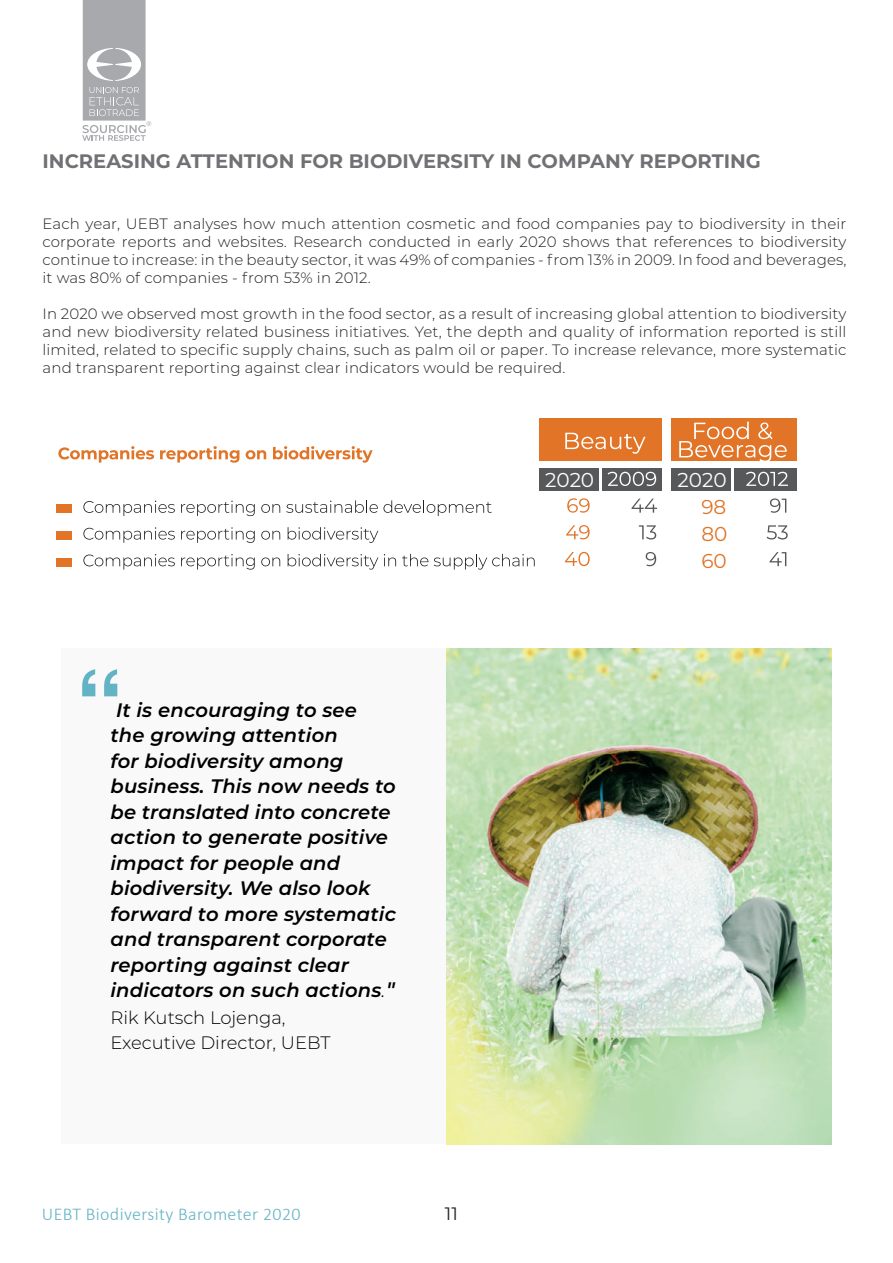
<style>
.page{position:relative;width:893px;height:1263px;background:#fff}
.page>*{position:absolute;margin:0;border:0;box-sizing:border-box;transform-origin:0 0}
.t1{font:20.1px "Montserrat";letter-spacing:-.005em;color:#fff}
.t2{font:20.1px/27.2px "Montserrat";color:#e17426;text-align:justify}
.t3{font:italic 600 19.5px/25.5px "Montserrat";letter-spacing:.01em;color:#000}
.t4{font:700 19.5px "Montserrat";color:#717074}
.t5{font:300 18px/25.2px "Montserrat";color:#000}
.t6{font:300 18px "Calibri";letter-spacing:.02em;color:#64b3c5}
.t7{font:18px "Montserrat";color:#231f20}
.t8{font:300 15px/18px "Montserrat";letter-spacing:.01em;color:#231f20;text-align:justify}
.s1{font-weight:300;font-size:21px}
.s2{font-size:21px}
</style>
<div class="page">
<svg style="left:82px;top:0;width:69px;height:141px"></svg>
<div style="left:671px;top:468px;width:59px;height:22px;background:#57585a"></div>
<div style="left:539px;top:468px;width:59px;height:22px;background:#57585a"></div>
<div style="left:540px;top:418px;width:122px;height:43px;background:#e17426"></div>
<div style="left:56px;top:504px;width:16px;height:8px;background:#e17426"></div>
<svg style="left:58px;top:446px;width:96px;height:16px"></svg>
<svg style="left:160px;top:446px;width:79px;height:17px"></svg>
<svg style="left:246px;top:450px;width:20px;height:9px"></svg>
<svg style="left:273px;top:446px;width:100px;height:17px"></svg>
<svg style="left:83px;top:501px;width:92px;height:15px"></svg>
<svg style="left:181px;top:501px;width:74px;height:15px"></svg>
<svg style="left:261px;top:504px;width:19px;height:9px"></svg>
<svg style="left:286px;top:500px;width:206px;height:16px"></svg>
<svg style="left:83px;top:527px;width:92px;height:16px"></svg>
<svg style="left:181px;top:527px;width:74px;height:16px"></svg>
<svg style="left:261px;top:531px;width:19px;height:9px"></svg>
<svg style="left:288px;top:527px;width:90px;height:16px"></svg>
<svg style="left:83px;top:554px;width:92px;height:15px"></svg>
<svg style="left:181px;top:554px;width:74px;height:16px"></svg>
<svg style="left:261px;top:557px;width:19px;height:9px"></svg>
<svg style="left:288px;top:554px;width:90px;height:16px"></svg>
<svg style="left:384px;top:554px;width:12px;height:12px"></svg>
<svg style="left:402px;top:554px;width:26px;height:12px"></svg>
<svg style="left:434px;top:554px;width:101px;height:16px"></svg>
<svg style="left:565px;top:433px;width:80px;height:21px"></svg>
<div style="left:671px;top:418px;width:125px;height:43px;background:#e17426"></div>
<svg style="left:679px;top:422px;width:108px;height:39px"></svg>
<svg style="left:567px;top:498px;width:23px;height:15px"></svg>
<svg style="left:566px;top:525px;width:24px;height:14px"></svg>
<svg style="left:565px;top:552px;width:25px;height:14px"></svg>
<div style="left:602px;top:468px;width:60px;height:22px;background:#57585a"></div>
<svg style="left:607px;top:472px;width:49px;height:14px"></svg>
<svg style="left:631px;top:499px;width:26px;height:14px"></svg>
<svg style="left:639px;top:525px;width:17px;height:14px"></svg>
<svg style="left:646px;top:552px;width:10px;height:14px"></svg>
<div style="left:734px;top:468px;width:62px;height:22px;background:#57585a"></div>
<svg style="left:746px;top:472px;width:42px;height:14px"></svg>
<svg style="left:770px;top:498px;width:16px;height:15px"></svg>
<svg style="left:767px;top:525px;width:21px;height:14px"></svg>
<svg style="left:769px;top:552px;width:17px;height:14px"></svg>
<div style="left:56px;top:531px;width:16px;height:9px;background:#e17426"></div>
<div style="left:56px;top:558px;width:16px;height:8px;background:#e17426"></div>
<div style="left:61px;top:649px;width:444px;height:495px;background:#f9f9f9"></div>
<img style="left:446px;top:649px;width:385px;height:495px">
<svg style="left:82px;top:669px;width:35px;height:27px"></svg>
<h2 class="t4" style="left:43px;top:147px;width:720px">INCREASING ATTENTION FOR BIODIVERSITY IN COMPANY REPORTING</h2>
<p class="t8" style="left:43px;top:214px;width:805px">Each year, UEBT analyses how much attention cosmetic and food companies pay to biodiversity in their corporate reports and websites. Research conducted in early 2020 shows that references to biodiversity continue to increase: in the beauty sector, it was 49% of companies - from 13% in 2009. In food and beverages, it was 80% of companies - from 53% in 2012.</p>
<p class="t8" style="left:43px;top:304px;width:805px">In 2020 we observed most growth in the food sector, as a result of increasing global attention to biodiversity and new biodiversity related business initiatives. Yet, the depth and quality of information reported is still limited, related to specific supply chains, such as palm oil or paper. To increase relevance, more systematic and transparent reporting against clear indicators would be required.</p>
<p class="t3" style="left:110px;top:696px;width:287px">It is encouraging to see<br>the growing attention<br>for biodiversity among business. This now needs to be translated into concrete action to generate positive impact for people and biodiversity. We also look forward to more systematic and transparent corporate reporting against clear indicators on such actions<span class="s1">.</span><span class="s2">"</span></p>
<p class="t5" style="left:110px;top:1004px;width:222px">Rik Kutsch Lojenga,<br>Executive Director, UEBT</p>
<p class="t6" style="left:42px;top:1203px;width:260px">UEBT Biodiversity Barometer 2020</p>
<p class="t7" style="left:445px;top:1201px;width:14px">11</p>
<h1 class="t1" style="left:545px;top:466px;width:51px">2020</h1>
<h1 class="t1" style="left:677px;top:466px;width:51px">2020</h1>
<h1 class="t2" style="left:701px;top:492px;width:28px">98<br>80<br>60</h1>
</div>
